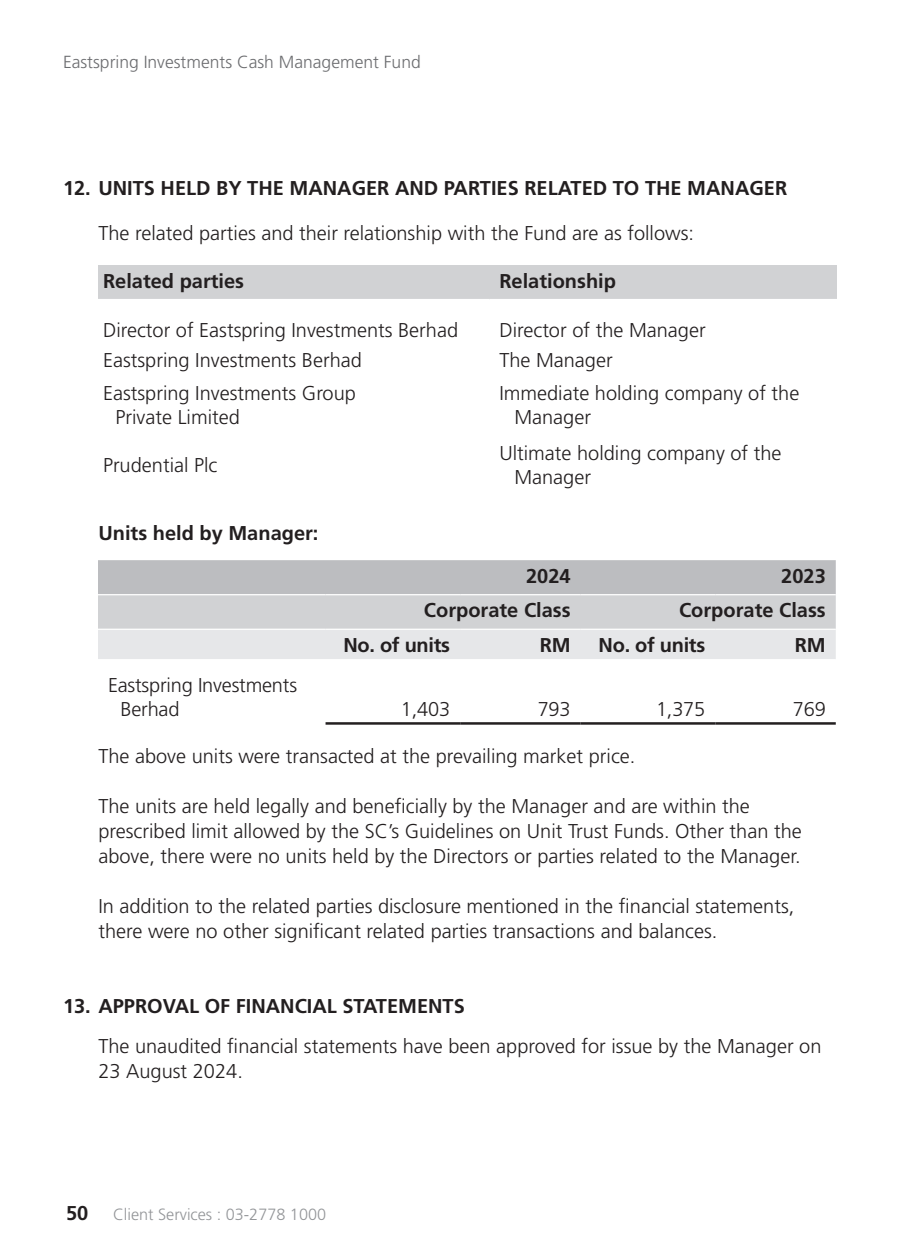
<style>
.page{position:relative;width:900px;height:1260px;background:#fff}
.page>*{position:absolute;margin:0;border:0;box-sizing:border-box;transform-origin:0 0}
.t1{font:300 20px/24px "Frutiger LT Std";color:#231f20}
.t2{font:700 20px "Frutiger LT Std";color:#231f20}
.t3{font:300 17.5px "Frutiger LT Std";color:#6c6d70}
.t4{font:300 16.25px "Frutiger LT Std";color:#939598}
.s1{font-weight:700;font-size:20px;color:#231f20}
</style>
<div class="page">
<div style="left:98px;top:265px;width:739px;height:34px;background:#d1d2d4"></div>
<svg style="left:98px;top:560px;width:738px;height:99px;background:#d0d1d3"></svg>
<hr style="left:326px;top:722px;width:134px;height:3px;background:#231f20">
<hr style="left:460px;top:722px;width:121px;height:3px;background:#231f20">
<hr style="left:581px;top:722px;width:134px;height:3px;background:#231f20">
<hr style="left:715px;top:722px;width:121px;height:3px;background:#231f20">
<hr style="left:98px;top:594px;width:228px;height:1px;background:#fff">
<hr style="left:326px;top:594px;width:134px;height:1px;background:#fff">
<hr style="left:460px;top:594px;width:121px;height:1px;background:#fff">
<hr style="left:581px;top:594px;width:134px;height:1px;background:#fff">
<hr style="left:715px;top:594px;width:121px;height:1px;background:#fff">
<hr style="left:98px;top:629px;width:228px;height:1px;background:#fff">
<hr style="left:326px;top:629px;width:134px;height:1px;background:#fff">
<hr style="left:460px;top:629px;width:121px;height:1px;background:#fff">
<hr style="left:581px;top:629px;width:134px;height:1px;background:#fff">
<hr style="left:715px;top:629px;width:121px;height:1px;background:#fff">
<p class="t3" style="left:63px;top:52px;width:359px">Eastspring Investments Cash Management Fund</p>
<p class="t2" style="left:63px;top:176px;width:726px">12. UNITS HELD BY THE MANAGER AND PARTIES RELATED TO THE MANAGER</p>
<p class="t1" style="left:98px;top:221px;width:597px">The related parties and their relationship with the Fund are as follows:</p>
<p class="t2" style="left:103px;top:269px;width:143px">Related parties</p>
<p class="t2" style="left:499px;top:269px;width:118px">Relationship</p>
<p class="t1" style="left:103px;top:318px;width:357px">Director of Eastspring Investments Berhad</p>
<p class="t1" style="left:499px;top:318px;width:208px">Director of the Manager</p>
<p class="t1" style="left:103px;top:348px;width:260px">Eastspring Investments Berhad</p>
<p class="t1" style="left:499px;top:348px;width:115px">The Manager</p>
<p class="t1" style="left:116px;top:381px;width:242px;text-indent:-12px">Eastspring Investments Group<br>Private Limited</p>
<p class="t1" style="left:514px;top:381px;width:287px;text-indent:-15px">Immediate holding company of the<br>Manager</p>
<p class="t1" style="left:103px;top:453px;width:116px">Prudential Plc</p>
<p class="t1" style="left:514px;top:441px;width:269px;text-indent:-15px">Ultimate holding company of the<br>Manager</p>
<p class="t2" style="left:98px;top:521px;width:222px">Units held by Manager:</p>
<p class="t2" style="left:526px;top:564px;width:46px">2024</p>
<p class="t2" style="left:781px;top:564px;width:46px">2023</p>
<p class="t2" style="left:424px;top:599px;width:148px">Corporate Class</p>
<p class="t2" style="left:679px;top:599px;width:148px">Corporate Class</p>
<p class="t2" style="left:343px;top:633px;width:108px">No. of units</p>
<p class="t2" style="left:540px;top:633px;width:32px">RM</p>
<p class="t2" style="left:599px;top:633px;width:108px">No. of units</p>
<p class="t2" style="left:795px;top:633px;width:32px">RM</p>
<p class="t1" style="left:121px;top:673px;width:178px;text-indent:-12px">Eastspring Investments<br>Berhad</p>
<p class="t1" style="left:401px;top:697px;width:51px">1,403</p>
<p class="t1" style="left:538px;top:697px;width:34px">793</p>
<p class="t1" style="left:656px;top:697px;width:51px">1,375</p>
<p class="t1" style="left:793px;top:697px;width:34px">769</p>
<p class="t1" style="left:98px;top:745px;width:539px">The above units were transacted at the prevailing market price.</p>
<p class="t1" style="left:98px;top:794px;width:705px;line-height:25px">The units are held legally and beneficially by the Manager and are within the prescribed limit allowed by the SC’s Guidelines on Unit Trust Funds. Other than the above, there were no units held by the Directors or parties related to the Manager.</p>
<p class="t1" style="left:98px;top:894px;width:698px;line-height:25px">In addition to the related parties disclosure mentioned in the financial statements, there were no other significant related parties transactions and balances.</p>
<p class="t2" style="left:63px;top:995px;width:403px">13. APPROVAL OF FINANCIAL STATEMENTS</p>
<p class="t1" style="left:98px;top:1034px;width:725px;line-height:25px">The unaudited financial statements have been approved for issue by the Manager on<br>23 August 2024.</p>
<p class="t4" style="left:66px;top:1205px;width:262px"><span class="s1">50</span> Client Services : 03-2778 1000</p>
</div>
